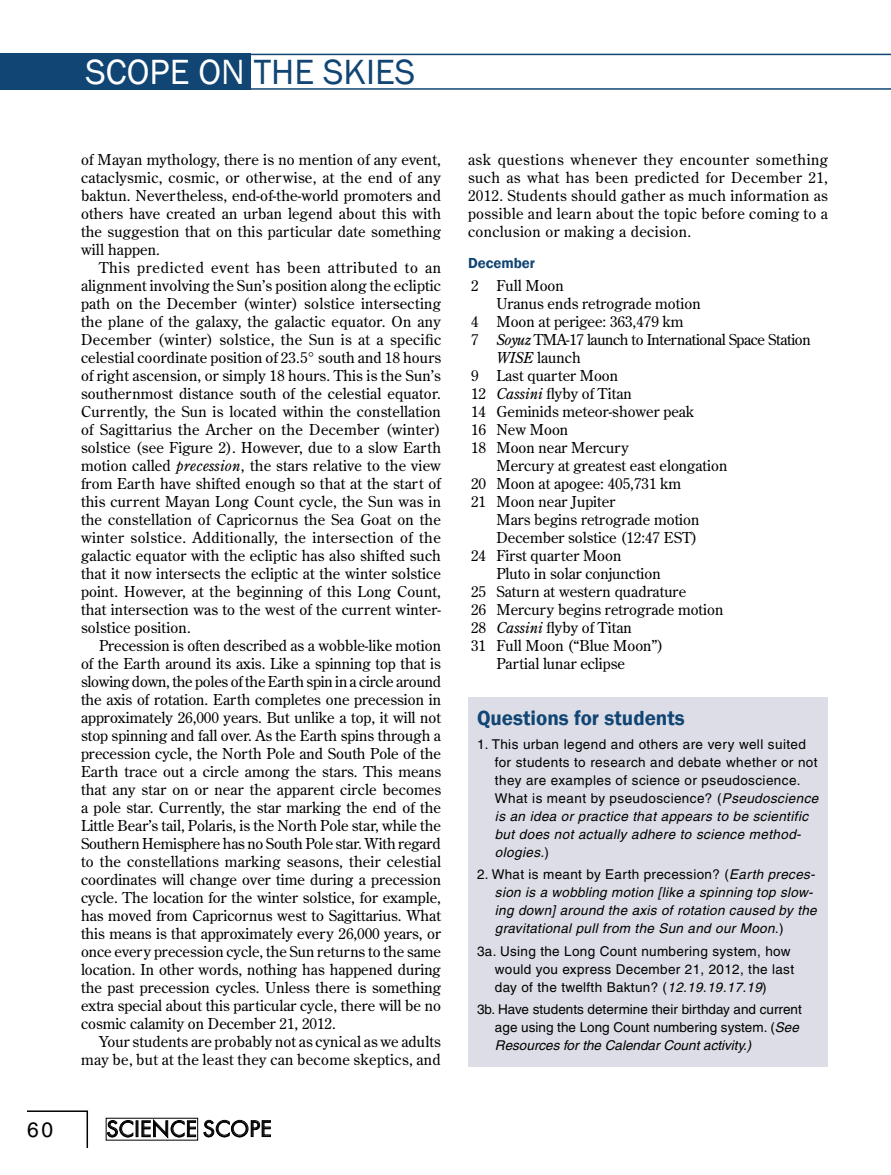
<style>
.page{position:relative;width:891px;height:1175px;background:#fff}
.page>*{position:absolute;margin:0;border:0;box-sizing:border-box;transform-origin:0 0}
.t1{font:36px "Franklin Gothic";color:#104574}
.t2{font:23.85px "Futura T";color:#000}
.t3{font:600 21px "Franklin Gothic";color:#104574}
.t4{font:21px "Helvetica LT Std";color:#000}
.t5{font:15px/18px "Century Old Style";color:#000;text-align:justify}
.t6{font:15px "Century Old Style";letter-spacing:-.025em;color:#000}
.t7{font:600 15px "Franklin Gothic";color:#104574}
.t8{font:13.5px/18px "Helvetica";letter-spacing:.025em;color:#000}
.t9{font:italic 13.5px/18px "Helvetica";letter-spacing:.025em;color:#000}
.t10{font:13.5px/18px "Helvetica";color:#000}
.s1{color:#fff}
.s2{font-style:italic}
.s3{font-style:normal}
</style>
<div class="page">
<svg style="left:27px;top:1110px;width:62px;height:38px"></svg>
<svg style="left:110px;top:1137px;width:86px;height:1px"></svg>
<svg style="left:108px;top:1120px;width:88px;height:17px"></svg>
<svg style="left:204px;top:1120px;width:67px;height:17px"></svg>
<svg style="left:250px;top:54px;width:641px;height:36px"></svg>
<div style="left:0;top:54px;width:250px;height:36px;background:#104574"></div>
<div style="left:468px;top:698px;width:360px;height:368px;background:#dcdde6"></div>
<h1 class="t1" style="left:86px;top:50px;width:331px"><span class="s1">SCOPE ON</span> THE SKIES</h1>
<p class="t5" style="left:81px;top:150px;width:362px">of Mayan mythology, there is no mention of any event, cataclysmic, cosmic, or otherwise, at the end of any baktun. Nevertheless, end-of-the-world promoters and others have created an urban legend about this with the suggestion that on this particular date something will happen.</p>
<p class="t5" style="left:81px;top:258px;width:362px;text-indent:18px">This predicted event has been attributed to an alignment involving the Sun’s position along the ecliptic path on the December (winter) solstice intersecting the plane of the galaxy, the galactic equator. On any December (winter) solstice, the Sun is at a specific celestial coordinate position of 23.5° south and 18 hours of right ascension, or simply 18 hours. This is the Sun’s southernmost distance south of the celestial equator.<br>Currently, the Sun is located within the constellation of Sagittarius the Archer on the December (winter) solstice (see Figure 2). However, due to a slow Earth motion called <span class="s2">precession</span>, the stars relative to the view from Earth have shifted enough so that at the start of this current Mayan Long Count cycle, the Sun was in the constellation of Capricornus the Sea Goat on the winter solstice. Additionally, the intersection of the galactic equator with the ecliptic has also shifted such that it now intersects the ecliptic at the winter solstice point. However, at the beginning of this Long Count, that intersection was to the west of the current winter&shy;solstice position.</p>
<p class="t5" style="left:81px;top:636px;width:362px;text-indent:18px">Precession is often described as a wobble-like motion of the Earth around its axis. Like a spinning top that is slowing down, the poles of the Earth spin in a circle around the axis of rotation. Earth completes one precession in approximately 26,000 years. But unlike a top, it will not stop spinning and fall over. As the Earth spins through a precession cycle, the North Pole and South Pole of the Earth trace out a circle among the stars. This means that any star on or near the apparent circle becomes a pole star. Currently, the star marking the end of the Little Bear’s tail, Polaris, is the North Pole star, while the Southern Hemisphere has no South Pole star. With regard to the constellations marking seasons, their celestial coordinates will change over time during a precession cycle. The location for the winter solstice, for example, has moved from Capricornus west to Sagittarius. What this means is that approximately every 26,000 years, or once every precession cycle, the Sun returns to the same location. In other words, nothing has happened during the past precession cycles. Unless there is something extra special about this particular cycle, there will be no cosmic calamity on December 21, 2012.</p>
<p class="t5" style="left:81px;top:1032px;width:361px;text-align:right">Your students are probably not as cynical as we adults may be, but at the least they can become skeptics, and</p>
<h3 class="t4" style="left:27px;top:1117px;width:28px">60</h3>
<h2 class="t2" style="left:106px;top:1114px;width:167px">SCIENCE SCOPE</h2>
<p class="t5" style="left:468px;top:150px;width:362px">ask questions whenever they encounter something such as what has been predicted for December 21, 2012. Students should gather as much information as possible and learn about the topic before coming to a conclusion or making a decision.</p>
<p class="t7" style="left:468px;top:254px;width:69px">December</p>
<p class="t5" style="left:471px;top:276px;width:94px">2 Full Moon</p>
<p class="t5" style="left:496px;top:294px;width:206px">Uranus ends retrograde motion</p>
<p class="t5" style="left:471px;top:312px;width:214px">4 Moon at perigee: 363,479 km</p>
<p class="t6" style="left:471px;top:330px;width:341px">7 <span class="s2">Soyuz</span> TMA-17 launch to International Space Station</p>
<p class="t5" style="left:496px;top:348px;width:86px"><span class="s2">WISE</span> launch</p>
<p class="t5" style="left:471px;top:366px;width:149px">9 Last quarter Moon</p>
<p class="t5" style="left:471px;top:384px;width:162px">12 <span class="s2">Cassini</span> flyby of Titan</p>
<p class="t5" style="left:471px;top:402px;width:225px">14 Geminids meteor-shower peak</p>
<p class="t5" style="left:471px;top:420px;width:99px">16 New Moon</p>
<p class="t5" style="left:471px;top:438px;width:160px">18 Moon near Mercury</p>
<p class="t5" style="left:496px;top:456px;width:232px">Mercury at greatest east elongation</p>
<p class="t5" style="left:471px;top:474px;width:212px">20 Moon at apogee: 405,731 km</p>
<p class="t5" style="left:471px;top:492px;width:146px">21 Moon near Jupiter</p>
<p class="t5" style="left:496px;top:510px;width:204px">Mars begins retrograde motion</p>
<p class="t5" style="left:496px;top:528px;width:202px">December solstice (12:47 EST)</p>
<p class="t5" style="left:471px;top:546px;width:152px">24 First quarter Moon</p>
<p class="t5" style="left:496px;top:564px;width:166px">Pluto in solar conjunction</p>
<p class="t5" style="left:471px;top:582px;width:217px">25 Saturn at western quadrature</p>
<p class="t5" style="left:471px;top:600px;width:254px">26 Mercury begins retrograde motion</p>
<p class="t5" style="left:471px;top:618px;width:162px">28 <span class="s2">Cassini</span> flyby of Titan</p>
<p class="t5" style="left:471px;top:636px;width:194px">31 Full Moon (“Blue Moon”)</p>
<p class="t5" style="left:496px;top:654px;width:130px">Partial lunar eclipse</p>
<h3 class="t3" style="left:477px;top:705px;width:209px">Questions for students</h3>
<p class="t8" style="left:495px;top:734px;width:325px;text-indent:-18px">1. This urban legend and others are very well suited for students to research and debate whether or not they are examples of science or pseudoscience.<br>What is meant by pseudoscience? (<span class="s2">Pseudoscience is an idea or practice that appears to be scientific but does not actually adhere to science method&shy;ologies.</span>)</p>
<p class="t9" style="left:495px;top:865px;width:323px;text-indent:-18px"><span class="s3">2. What is meant by Earth precession? (</span>Earth preces&shy;sion is a wobbling motion [like a spinning top slow&shy;ing down] around the axis of rotation caused by the gravitational pull from the Sun and our Moon.<span class="s3">)</span></p>
<p class="t8" style="left:495px;top:941px;width:301px;text-indent:-18px">3a. Using the Long Count numbering system, how would you express December 21, 2012, the last day of the twelfth Baktun? (<span class="s2">12.19.19.17.19</span>)</p>
<p class="t10" style="left:495px;top:1000px;width:308px;text-indent:-18px">3b. Have students determine their birthday and current age using the Long Count numbering system. (<span class="s2">See<br>Resources for the Calendar Count activity.)</span></p>
</div>
